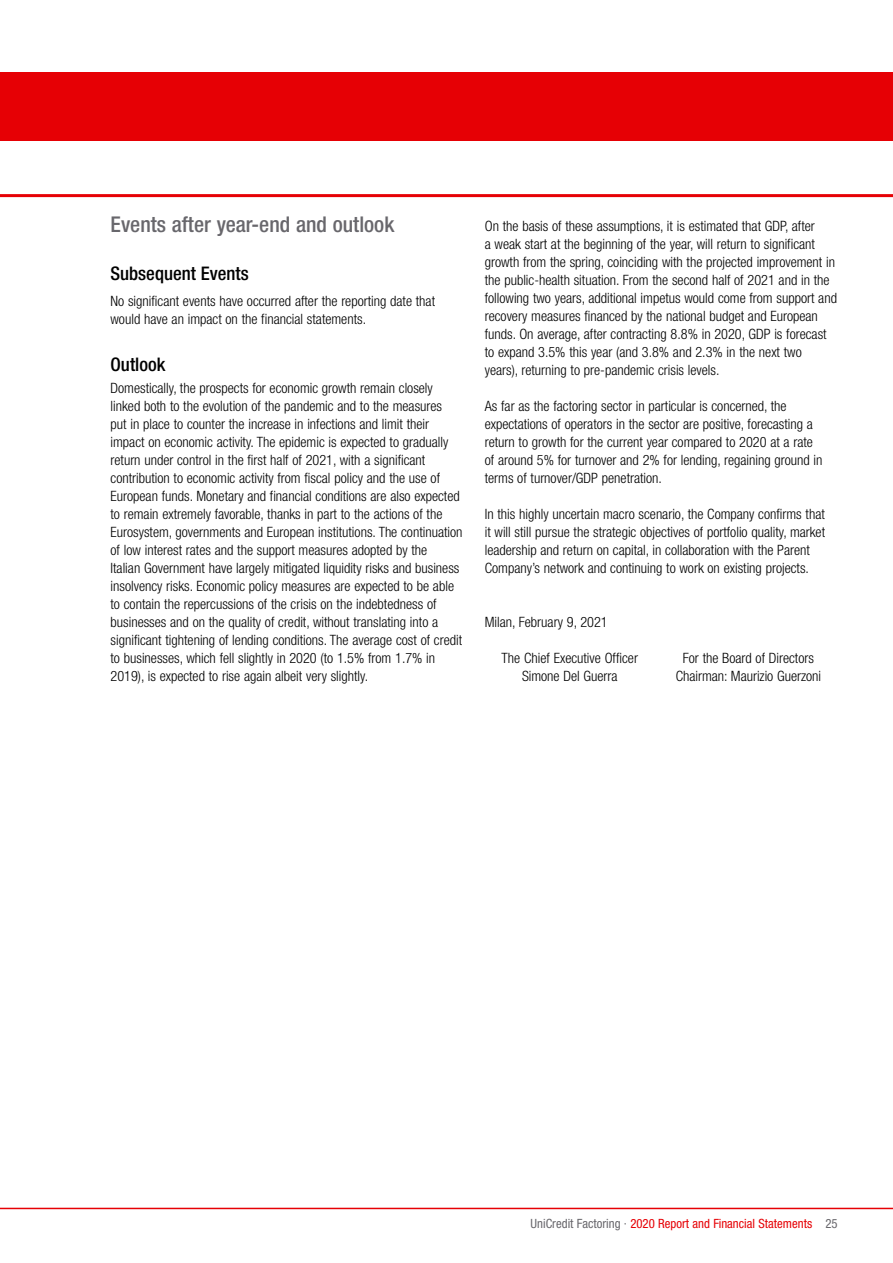
<style>
.page{position:relative;width:893px;height:1263px;background:#fff}
.page>*{position:absolute;margin:0;border:0;box-sizing:border-box;transform-origin:0 0}
.t1{font:500 condensed 21.75px "Helvetica Neue LT Std";color:#68676c}
.t2{font:500 condensed 18.75px "Helvetica Neue LT Std";color:#000}
.t3{font:300 condensed 14.25px/18px "Helvetica Neue LT Std";color:#000}
.t4{font:condensed 12.75px "Helvetica Neue LT Std";color:#e60005}
.s1{color:#68676c}
</style>
<div class="page">
<div style="left:0;top:72px;width:893px;height:68px;background:#e60005"></div>
<hr style="left:0;top:194px;width:893px;height:3px;background:#e60005">
<hr style="left:0;top:1208px;width:893px;height:1px;background:#e60005">
<h1 class="t1" style="left:111px;top:211px;width:285px">Events after year-end and outlook</h1>
<h2 class="t2" style="left:111px;top:262px;width:140px">Subsequent Events</h2>
<p class="t3" style="left:111px;top:292px;width:326px">No significant events have occurred after the reporting date that would have an impact on the financial statements.</p>
<h2 class="t2" style="left:111px;top:353px;width:56px">Outlook</h2>
<p class="t3" style="left:111px;top:379px;width:354px">Domestically, the prospects for economic growth remain closely linked both to the evolution of the pandemic and to the measures<br>put in place to counter the increase in infections and limit their impact on economic activity. The epidemic is expected to gradually return under control in the first half of 2021, with a significant contribution to economic activity from fiscal policy and the use of European funds. Monetary and financial conditions are also expected to remain extremely favorable, thanks in part to the actions of the Eurosystem, governments and European institutions. The continuation of low interest rates and the support measures adopted by the<br>Italian Government have largely mitigated liquidity risks and business insolvency risks. Economic policy measures are expected to be able to contain the repercussions of the crisis on the indebtedness of businesses and on the quality of credit, without translating into a significant tightening of lending conditions. The average cost of credit to businesses, which fell slightly in 2020 (to 1.5% from 1.7% in 2019), is expected to rise again albeit very slightly.</p>
<p class="t3" style="left:485px;top:217px;width:354px">On the basis of these assumptions, it is estimated that GDP, after<br>a weak start at the beginning of the year, will return to significant growth from the spring, coinciding with the projected improvement in the public-health situation. From the second half of 2021 and in the following two years, additional impetus would come from support and recovery measures financed by the national budget and European funds. On average, after contracting 8.8% in 2020, GDP is forecast to expand 3.5% this year (and 3.8% and 2.3% in the next two years), returning to pre-pandemic crisis levels.</p>
<p class="t3" style="left:485px;top:397px;width:339px">As far as the factoring sector in particular is concerned, the expectations of operators in the sector are positive, forecasting a return to growth for the current year compared to 2020 at a rate of around 5% for turnover and 2% for lending, regaining ground in terms of turnover/GDP penetration.</p>
<p class="t3" style="left:485px;top:505px;width:342px">In this highly uncertain macro scenario, the Company confirms that it will still pursue the strategic objectives of portfolio quality, market leadership and return on capital, in collaboration with the Parent Company’s network and continuing to work on existing projects.</p>
<p class="t3" style="left:485px;top:613px;width:125px">Milan, February 9, 2021</p>
<p class="t3" style="left:502px;top:649px;width:138px">The Chief Executive Officer</p>
<p class="t3" style="left:683px;top:649px;width:133px">For the Board of Directors</p>
<p class="t3" style="left:522px;top:667px;width:97px">Simone Del Guerra</p>
<p class="t3" style="left:676px;top:667px;width:147px">Chairman: Maurizio Guerzoni</p>
<p class="t4" style="left:531px;top:1216px;width:309px"><span class="s1">UniCredit Factoring ·</span> 2020 Report and Financial Statements <span class="s1">25</span></p>
</div>
